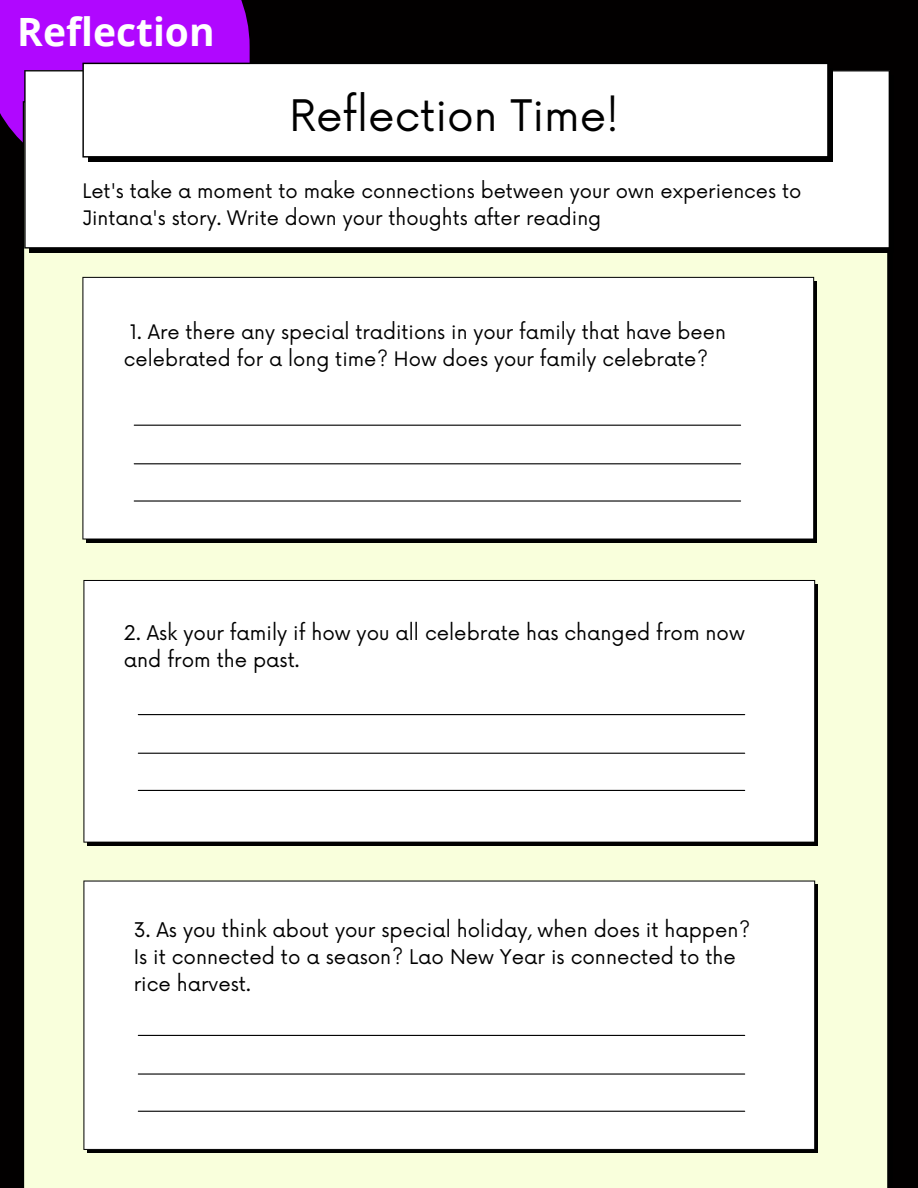
<style>
.page{position:relative;width:918px;height:1188px;background:#020000}
.page>*{position:absolute;margin:0;border:0;box-sizing:border-box;transform-origin:0 0}
.t1{font:42.3px "Now";color:#000}
.t2{font:700 39px "Open Sans";color:#fff}
.t3{font:19.8px/27px "Now";color:#000}
.t4{font:19.5px/27px "Now";color:#000}
</style>
<div class="page">
<div style="left:0;top:0;width:250px;height:143px;background:#b007ff"></div>
<div style="left:23px;top:101px;width:865px;height:1087px;background:#f9ffdc"></div>
<div style="left:82px;top:277px;width:732px;height:263px;background:#fff"></div>
<hr style="left:134px;top:425px;width:607px;height:1px;background:#000">
<hr style="left:134px;top:463px;width:607px;height:1px;background:#000">
<hr style="left:134px;top:500px;width:607px;height:2px;background:#000">
<div style="left:83px;top:580px;width:732px;height:263px;background:#fff"></div>
<hr style="left:138px;top:714px;width:607px;height:1px;background:#000">
<hr style="left:138px;top:753px;width:607px;height:1px;background:#000">
<hr style="left:138px;top:790px;width:607px;height:1px;background:#000">
<div style="left:83px;top:881px;width:732px;height:269px;background:#fff"></div>
<div style="left:29px;top:75px;width:865px;height:177px;background:#000"></div>
<div style="left:24px;top:70px;width:866px;height:179px;background:#fff"></div>
<div style="left:88px;top:68px;width:745px;height:94px;background:#000"></div>
<div style="left:82px;top:63px;width:746px;height:95px;background:#fff"></div>
<hr style="left:138px;top:1035px;width:607px;height:1px;background:#000">
<hr style="left:138px;top:1073px;width:607px;height:2px;background:#000">
<hr style="left:138px;top:1111px;width:607px;height:1px;background:#000">
<h2 class="t2" style="left:17px;top:4px;width:199px">Reflection</h2>
<h1 class="t1" style="left:289px;top:92px;width:331px">Reflection Time!</h1>
<p class="t4" style="left:82px;top:178px;width:721px">Let's take a moment to make connections between your own experiences to<br>Jintana's story. Write down your thoughts after reading</p>
<p class="t4" style="left:124px;top:320px;width:604px;text-indent:6px">1. Are there any special traditions in your family that have been celebrated for a long time? How does your family celebrate?</p>
<p class="t3" style="left:124px;top:620px;width:623px">2. Ask your family if how you all celebrate has changed from now and from the past.</p>
<p class="t3" style="left:134px;top:917px;width:618px">3. As you think about your special holiday, when does it happen?<br>Is it connected to a season? Lao New Year is connected to the rice harvest.</p>
</div>
